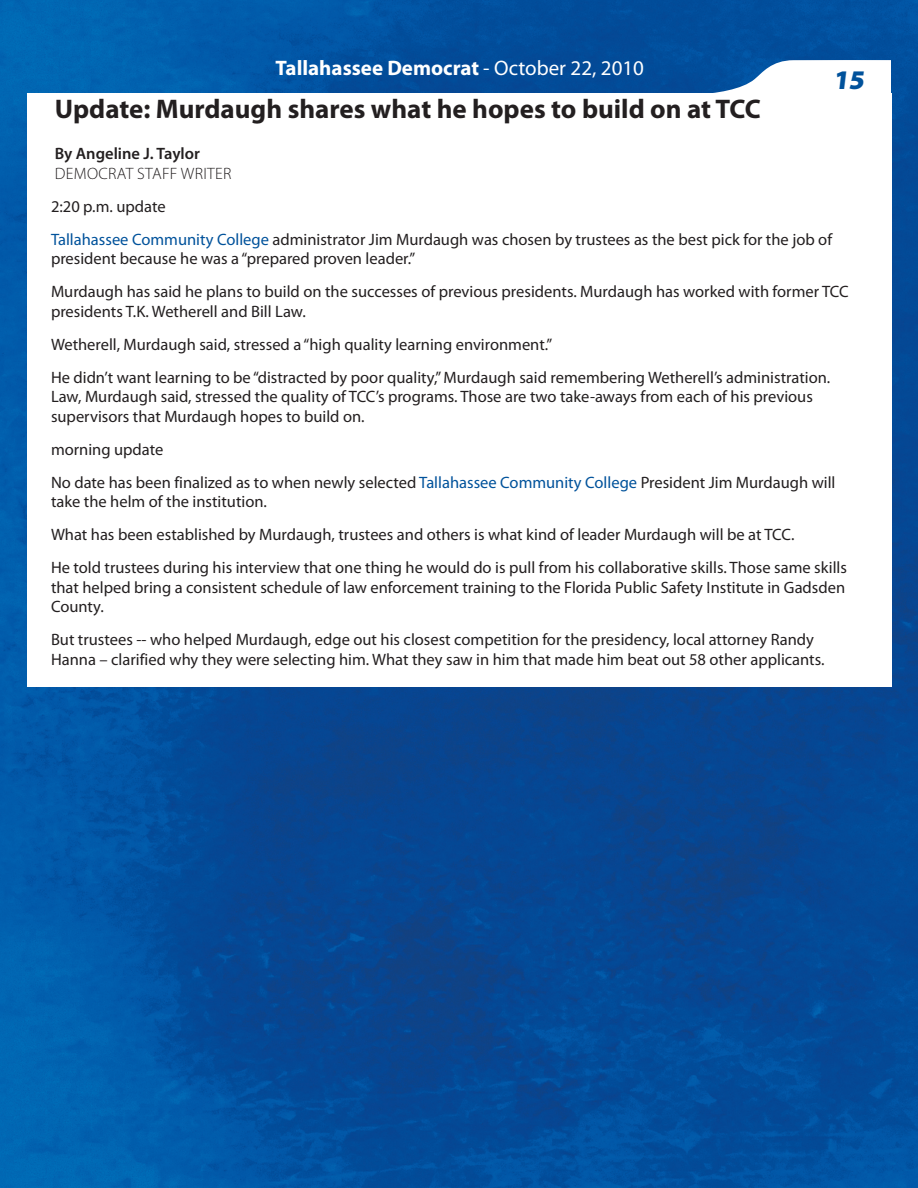
<style>
.page{position:relative;width:918px;height:1188px;background:#fff}
.page>*{position:absolute;margin:0;border:0;box-sizing:border-box;transform-origin:0 0}
.t1{font:700 27px "Myriad Pro";color:#231f20}
.t2{font:900 27px "Myriad Pro";color:#01529b}
.t3{font:700 21px "Myriad Pro";color:#fff}
.t4{font:16.5px/33px "Myriad Pro";color:#231f20}
.t5{font:300 16.5px "Myriad Pro";letter-spacing:.02em;color:#231f20}
.t6{font:600 16.5px "Myriad Pro";color:#231f20}
.s1{font-weight:400}
.s2{color:#01529b}
</style>
<div class="page">
<img style="left:0;top:0;width:918px;height:1188px">
<svg style="left:626px;top:60px;width:265px;height:33px"></svg>
<div style="left:28px;top:93px;width:864px;height:594px;background:#fff"></div>
<p class="t3" style="left:275px;top:56px;width:370px">Tallahassee Democrat <span class="s1">- October 22, 2010</span></p>
<h1 class="t1" style="left:55px;top:94px;width:708px">Update: Murdaugh shares what he hopes to build on at TCC</h1>
<p class="t6" style="left:55px;top:144px;width:147px">By Angeline J. Taylor</p>
<p class="t5" style="left:55px;top:164px;width:178px">DEMOCRAT STAFF WRITER</p>
<h1 class="t2" style="left:833px;top:65px;width:36px">15</h1>
<p class="t4" style="left:51px;top:190px;width:783px">2:20 p.m. update<br><span class="s2">Tallahassee Community College</span> administrator Jim Murdaugh was chosen by trustees as the best pick for the job of</p>
<p class="t4" style="left:51px;top:242px;width:799px">president because he was a “prepared proven leader.”<br>Murdaugh has said he plans to build on the successes of previous presidents. Murdaugh has worked with former TCC</p>
<p class="t4" style="left:51px;top:295px;width:779px">presidents T.K. Wetherell and Bill Law.<br>Wetherell, Murdaugh said, stressed a “high quality learning environment.”<br>He didn’t want learning to be “distracted by poor quality,” Murdaugh said remembering Wetherell’s administration.</p>
<p class="t4" style="left:51px;top:387px;width:763px;line-height:19.5px">Law, Murdaugh said, stressed the quality of TCC’s programs. Those are two take-aways from each of his previous supervisors that Murdaugh hopes to build on.</p>
<p class="t4" style="left:51px;top:433px;width:786px">morning update<br>No date has been finalized as to when newly selected <span class="s2">Tallahassee Community College</span> President Jim Murdaugh will</p>
<p class="t4" style="left:51px;top:485px;width:798px">take the helm of the institution.<br>What has been established by Murdaugh, trustees and others is what kind of leader Murdaugh will be at TCC.<br>He told trustees during his interview that one thing he would do is pull from his collaborative skills. Those same skills</p>
<p class="t4" style="left:51px;top:578px;width:796px;line-height:19.5px">that helped bring a consistent schedule of law enforcement training to the Florida Public Safety Institute in Gadsden<br>County.</p>
<p class="t4" style="left:51px;top:630px;width:774px;line-height:19.5px">But trustees -- who helped Murdaugh, edge out his closest competition for the presidency, local attorney Randy<br>Hanna – clarified why they were selecting him. What they saw in him that made him beat out 58 other applicants.</p>
</div>
